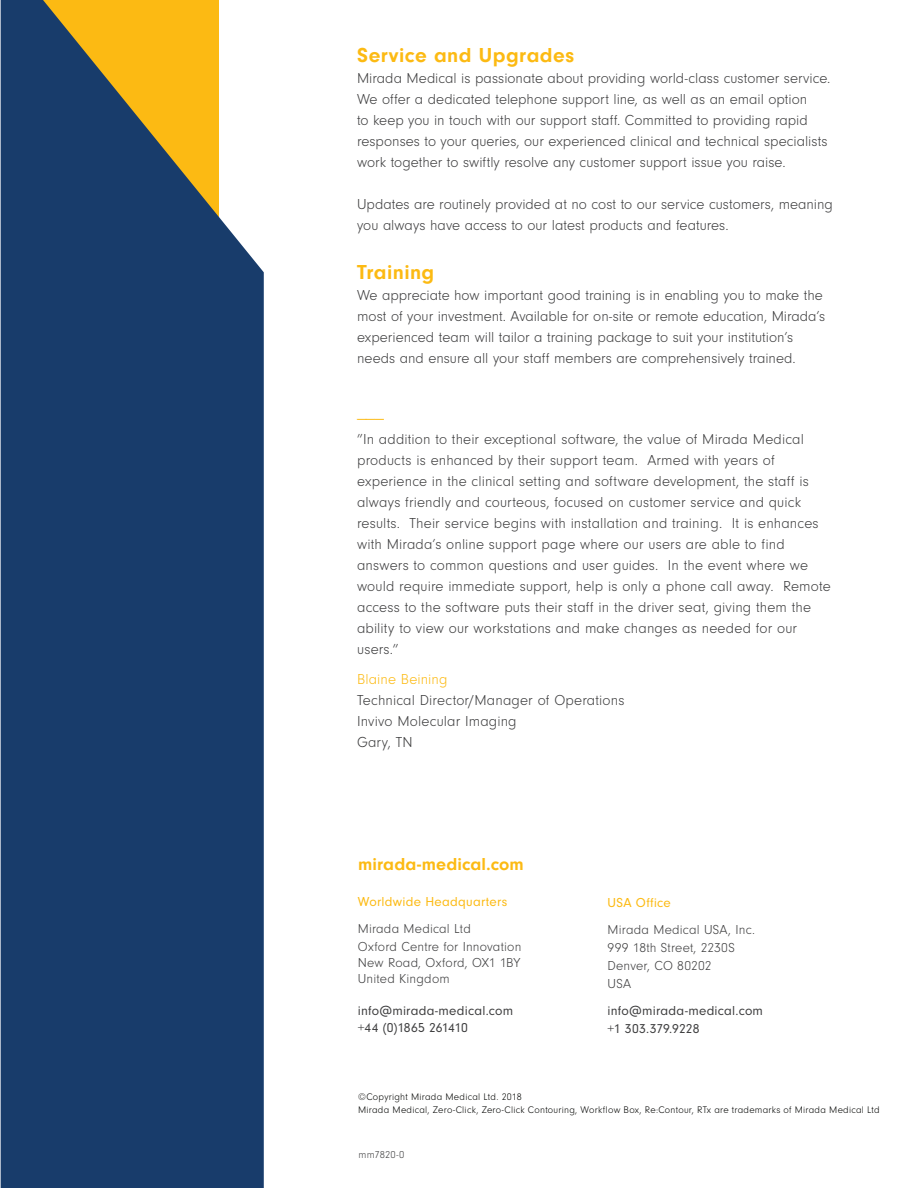
<style>
.page{position:relative;width:918px;height:1188px;background:#fff}
.page>*{position:absolute;margin:0;border:0;box-sizing:border-box;transform-origin:0 0}
.t1{font:700 21px "Neuzeit Gro";letter-spacing:.025em;color:#fcba13}
.t2{font:700 18px "Neuzeit Gro";letter-spacing:.005em;color:#fcba13}
.t3{font:300 15px/21px "Neuzeit Gro";letter-spacing:.005em;color:#3e3e3f}
.t4{font:300 15px "Neuzeit Gro";letter-spacing:.005em;color:#fcba13}
.t5{font:15px "Neuzeit Gro";color:#fcba13}
.t6{font:300 13.5px/16.2px "Neuzeit Gro";letter-spacing:.01em;color:#3e3e3f}
.t7{font:13.5px "Neuzeit Gro";letter-spacing:.01em;color:#3e3e3f}
.t8{font:13.5px "Neuzeit Gro";letter-spacing:.02em;color:#fcba13}
.t9{font:13.5px "Neuzeit Gro";letter-spacing:-.01em;color:#3e3e3f}
.t10{font:300 10.5px "Neuzeit Gro";letter-spacing:.005em;color:#3e3e3f}
.t11{font:300 10.05px "Neuzeit Gro";letter-spacing:.02em;color:#040503}
</style>
<div class="page">
<svg style="left:1px;top:0;width:263px;height:1188px;background:#2e4a6a"></svg>
<p class="t1" style="left:357px;top:43px;width:219px">Service and Upgrades</p>
<p class="t3" style="left:357px;top:68px;width:475px">Mirada Medical is passionate about providing world-class customer service.<br>We offer a dedicated telephone support line, as well as an email option<br>to keep you in touch with our support staff. Committed to providing rapid responses to your queries, our experienced clinical and technical specialists work together to swiftly resolve any customer support issue you raise.</p>
<p class="t3" style="left:357px;top:194px;width:477px">Updates are routinely provided at no cost to our service customers, meaning you always have access to our latest products and features.</p>
<p class="t1" style="left:357px;top:260px;width:79px">Training</p>
<p class="t3" style="left:357px;top:285px;width:470px">We appreciate how important good training is in enabling you to make the most of your investment. Available for on-site or remote education, Mirada’s experienced team will tailor a training package to suit your institution’s needs and ensure all your staff members are comprehensively trained.</p>
<p class="t5" style="left:357px;top:410px;width:28px">———</p>
<p class="t3" style="left:357px;top:429px;width:475px">”In addition to their exceptional software, the value of Mirada Medical products is enhanced by their support team. Armed with years of experience in the clinical setting and software development, the staff is always friendly and courteous, focused on customer service and quick results. Their service begins with installation and training. It is enhances with Mirada’s online support page where our users are able to find answers to common questions and user guides. In the event where we would require immediate support, help is only a phone call away. Remote access to the software puts their staff in the driver seat, giving them the ability to view our workstations and make changes as needed for our users.”</p>
<p class="t4" style="left:357px;top:671px;width:92px">Blaine Beining</p>
<p class="t3" style="left:357px;top:690px;width:269px">Technical Director/Manager of Operations<br>Invivo Molecular Imaging</p>
<p class="t3" style="left:357px;top:732px;width:57px">Gary, TN</p>
<p class="t2" style="left:358px;top:854px;width:167px">mirada-medical.com</p>
<p class="t8" style="left:358px;top:894px;width:151px">Worldwide Headquarters</p>
<p class="t6" style="left:358px;top:921px;width:115px">Mirada Medical Ltd</p>
<p class="t6" style="left:358px;top:939px;width:165px">Oxford Centre for Innovation</p>
<p class="t6" style="left:358px;top:955px;width:164px">New Road, Oxford, OX1 1BY<br>United Kingdom</p>
<p class="t7" style="left:358px;top:1004px;width:157px">info@mirada-medical.com</p>
<p class="t9" style="left:358px;top:1020px;width:111px">+44 (0)1865 261410</p>
<p class="t8" style="left:608px;top:895px;width:65px">USA Office</p>
<p class="t6" style="left:608px;top:922px;width:149px">Mirada Medical USA, Inc.</p>
<p class="t6" style="left:608px;top:940px;width:129px">999 18th Street, 2230S</p>
<p class="t6" style="left:608px;top:958px;width:105px">Denver, CO 80202</p>
<p class="t6" style="left:608px;top:976px;width:25px">USA</p>
<p class="t7" style="left:608px;top:1003px;width:157px">info@mirada-medical.com</p>
<p class="t7" style="left:608px;top:1021px;width:93px">+1 303.379.9228</p>
<p class="t11" style="left:358px;top:1091px;width:165px">©Copyright Mirada Medical Ltd. 2018</p>
<p class="t11" style="left:358px;top:1105px;width:523px">Mirada Medical, Zero-Click, Zero-Click Contouring, Workflow Box, Re:Contour, RTx are trademarks of Mirada Medical Ltd</p>
<p class="t10" style="left:358px;top:1149px;width:48px">mm7820-0</p>
</div>
